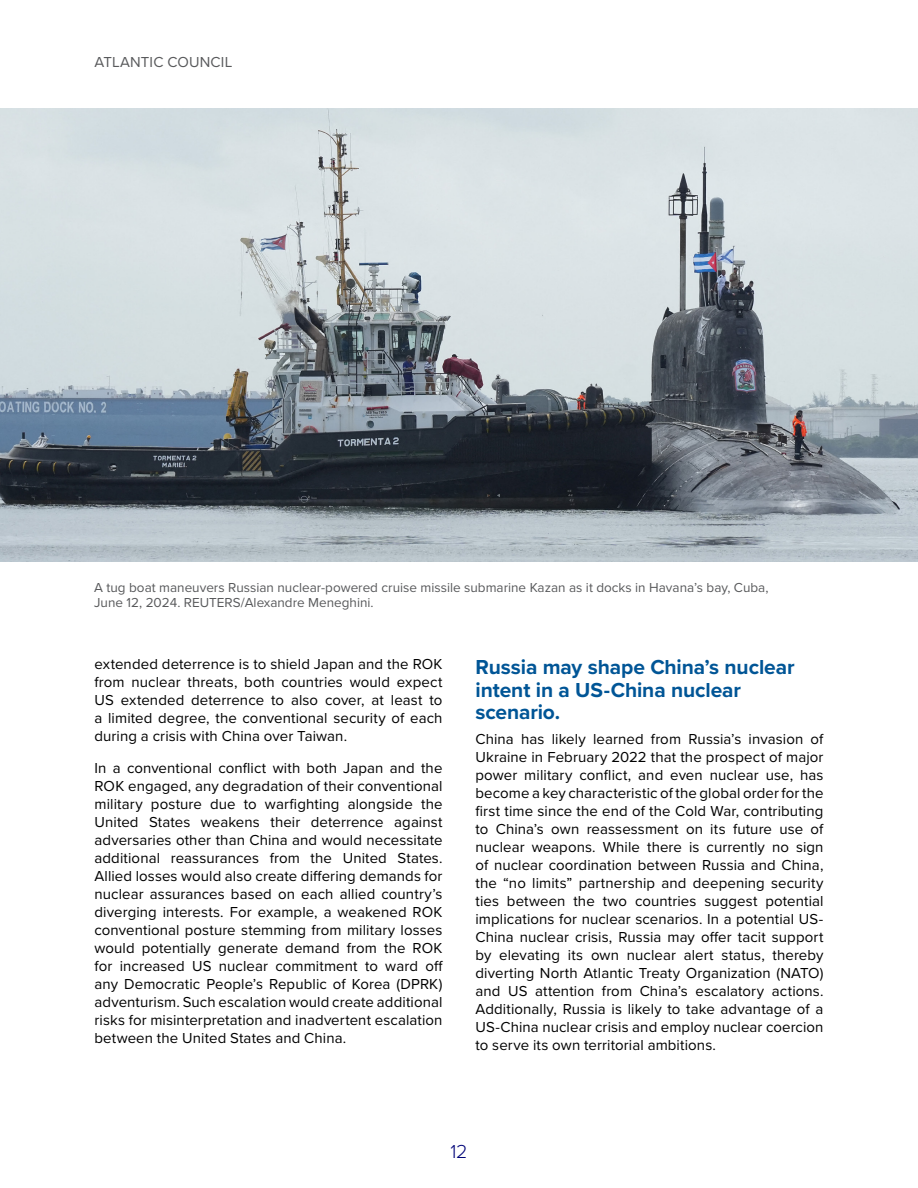
<style>
.page{position:relative;width:918px;height:1188px;background:#fff}
.page>*{position:absolute;margin:0;border:0;box-sizing:border-box;transform-origin:0 0}
.t1{font:700 21px/22.5px "Proxima Nova";letter-spacing:-.005em;color:#005596}
.t2{font:300 19.5px "Proxima Nova";color:#000478}
.t3{font:15px/18px "Proxima Nova";letter-spacing:.005em;color:#000;text-align:justify}
.t4{font:15px "Proxima Nova";letter-spacing:.01em;color:#58595b}
.t5{font:13.5px/15px "Proxima Nova";color:#58595b}
</style>
<div class="page">
<img style="left:0;top:108px;width:918px;height:453px">
<p class="t4" style="left:94px;top:51px;width:139px">ATLANTIC COUNCIL</p>
<p class="t5" style="left:94px;top:579px;width:676px">A tug boat maneuvers Russian nuclear-powered cruise missile submarine Kazan as it docks in Havana’s bay, Cuba,<br>June 12, 2024. REUTERS/Alexandre Meneghini.</p>
<p class="t3" style="left:94px;top:655px;width:350px">extended deterrence is to shield Japan and the ROK from nuclear threats, both countries would expect US extended deterrence to also cover, at least to a limited degree, the conventional security of each during a crisis with China over Taiwan.</p>
<p class="t3" style="left:94px;top:758px;width:350px">In a conventional conflict with both Japan and the ROK engaged, any degradation of their conventional military posture due to warfighting alongside the United States weakens their deterrence against adversaries other than China and would necessitate additional reassurances from the United States.<br>Allied losses would also create differing demands for nuclear assurances based on each allied country’s diverging interests. For example, a weakened ROK conventional posture stemming from military losses would potentially generate demand from the ROK for increased US nuclear commitment to ward off any Democratic People’s Republic of Korea (DPRK) adventurism. Such escalation would create additional risks for misinterpretation and inadvertent escalation between the United States and China.</p>
<h1 class="t1" style="left:476px;top:655px;width:321px">Russia may shape China’s nuclear intent in a US-China nuclear scenario.</h1>
<p class="t3" style="left:476px;top:729px;width:350px">China has likely learned from Russia’s invasion of Ukraine in February 2022 that the prospect of major power military conflict, and even nuclear use, has become a key characteristic of the global order for the first time since the end of the Cold War, contributing to China’s own reassessment on its future use of nuclear weapons. While there is currently no sign of nuclear coordination between Russia and China, the “no limits” partnership and deepening security ties between the two countries suggest potential implications for nuclear scenarios. In a potential US-China nuclear crisis, Russia may offer tacit support by elevating its own nuclear alert status, thereby diverting North Atlantic Treaty Organization (NATO) and US attention from China’s escalatory actions.<br>Additionally, Russia is likely to take advantage of a US-China nuclear crisis and employ nuclear coercion to serve its own territorial ambitions.</p>
<h2 class="t2" style="left:450px;top:1137px;width:19px">12</h2>
</div>
